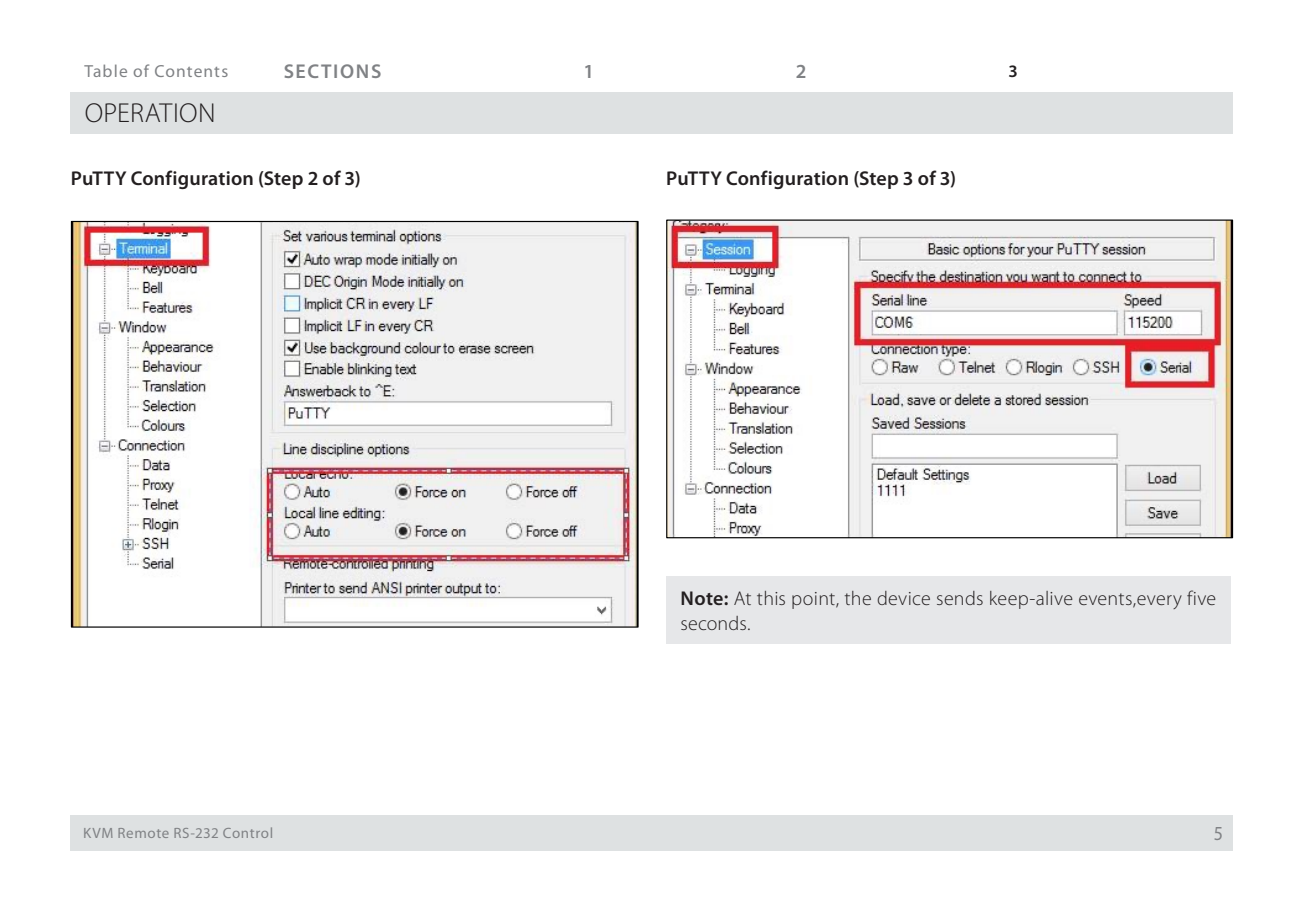
<style>
.page{position:relative;width:1304px;height:900px;background:#fff}
.page>*{position:absolute;margin:0;border:0;box-sizing:border-box;transform-origin:0 0}
.t1{font:300 27.5px "Myriad Pro";color:#231f20}
.Body_Plain_-_Notes{font:300 20px/24px "Myriad Pro";letter-spacing:.015em;color:#231f20}
.Body_heads{font:600 20px "Myriad Pro";letter-spacing:.01em;color:#231f20}
.t2{font:600 20px "Myriad Pro";letter-spacing:.08em;color:#808285}
.t3{font:20px "Myriad Pro";color:#808285;scale:.9 1}
.t4{font:17.5px "Myriad Pro";letter-spacing:.06em;color:#808285}
.t5{font:600 17.5px "Myriad Pro";color:#231f20}
.t6{font:15px "Myriad Pro";letter-spacing:.04em;color:#808285}
.s1{font-weight:600}
</style>
<div class="page">
<div style="left:71px;top:92px;width:1162px;height:42px;background:#dee1e2"></div>
<div style="left:71px;top:815px;width:1162px;height:35px;background:#dee1e2"></div>
<img style="left:73px;top:223px;width:564px;height:403px">
<img style="left:668px;top:222px;width:563px;height:314px">
<div style="left:666px;top:576px;width:565px;height:68px;background:#e6e7e9"></div>
<p class="t4" style="left:84px;top:61px;width:145px">Table of Contents</p>
<p class="t2" style="left:284px;top:59px;width:99px">SECTIONS</p>
<p class="t2" style="left:583px;top:59px;width:12px">1</p>
<p class="t2" style="left:796px;top:59px;width:12px">2</p>
<p class="t5" style="left:1008px;top:60px;width:11px">3</p>
<h1 class="t1" style="left:85px;top:98px;width:90px">Operation</h1>
<p class="Body_heads" style="left:71px;top:166px;width:292px">PuTTY Configuration (Step 2 of 3)</p>
<p class="Body_heads" style="left:666px;top:166px;width:292px">PuTTY Configuration (Step 3 of 3)</p>
<p class="Body_Plain_-_Notes" style="left:680px;top:587px;width:537px"><span class="s1">Note:</span> At this point, the device sends keep-alive events,every five seconds.</p>
<p class="t6" style="left:83px;top:824px;width:192px">KVM Remote RS-232 Control</p>
<p class="t3" style="left:1214px;top:821px;width:12px">5</p>
</div>
